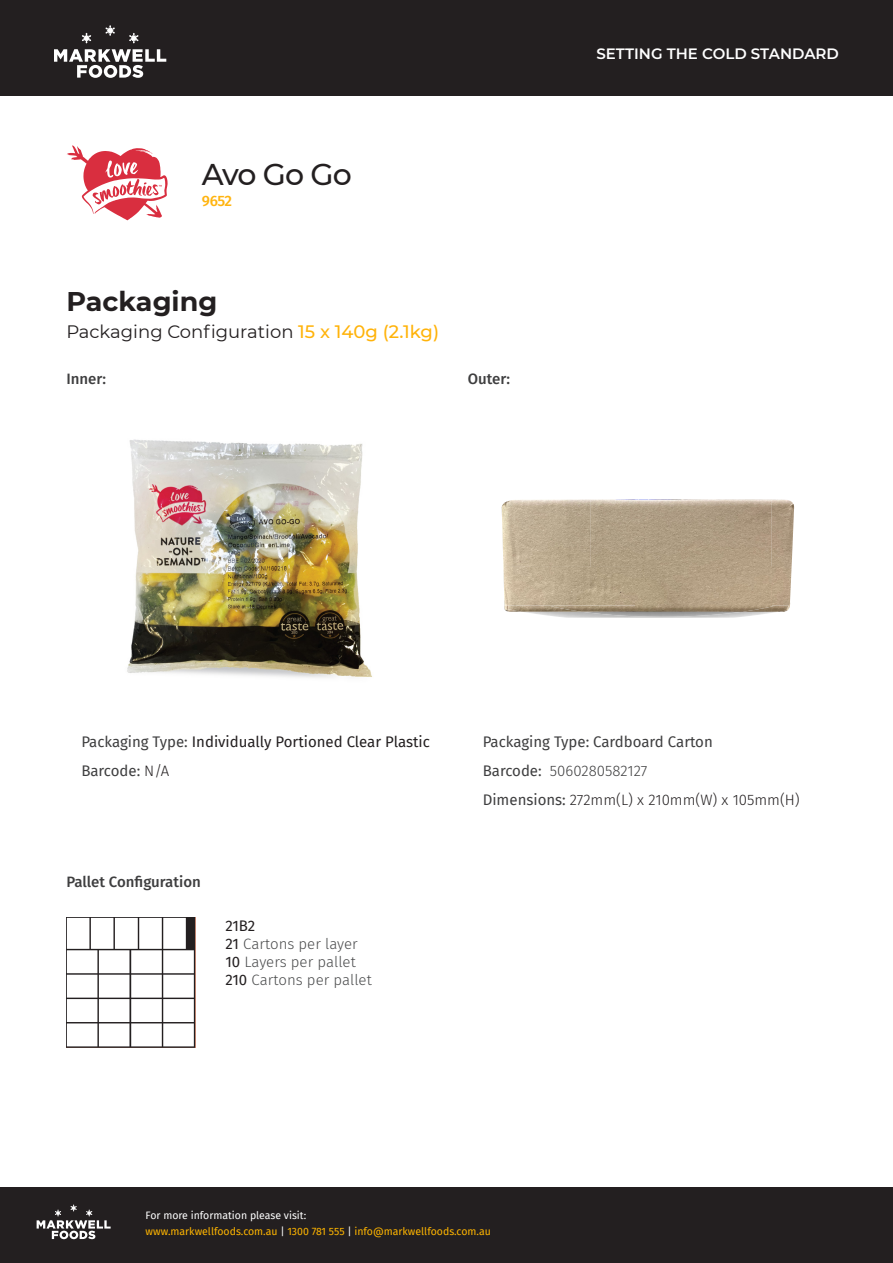
<style>
.page{position:relative;width:893px;height:1263px;background:#fff}
.page>*{position:absolute;margin:0;border:0;box-sizing:border-box;transform-origin:0 0}
.t1{font:500 30px "Montserrat";letter-spacing:-.04em;color:#231f20}
.t2{font:700 27px "Montserrat";color:#231f20}
.t3{font:18px "Montserrat";color:#231f20}
.t4{font:300 15px/18px "Fira Sans";color:#4b4c4d}
.t5{font:15px "Fira Sans";color:#231f20}
.t6{font:15px "Fira Sans";color:#3e3e3f}
.t7{font:300 15px "Fira Sans";color:#231f20}
.t8{font:500 15px "Fira Sans";color:#3e3e3f}
.t9{font:600 15px "Montserrat";color:#fff}
.t10{font:300 15px "Fira Sans";color:#3e3e3f}
.t11{font:500 15px "Fira Sans";color:#ffb40f}
.t12{font:10.5px/16.5px "Fira Sans";color:#ffb500}
.s1{font-weight:500;color:#ffb30a}
.s2{color:#3e3e3f}
.s3{font-weight:300;color:#231f20}
.s4{font-weight:400;color:#231f20}
.s5{font-weight:400}
.s6{font-weight:400;color:#3e3e3f}
.s7{color:#fff}
</style>
<div class="page">
<div style="left:0;top:1187px;width:893px;height:76px;background:#231f20"></div>
<svg style="left:37px;top:1204px;width:74px;height:35px"></svg>
<div style="left:0;top:0;width:893px;height:95px;background:#231f20"></div>
<svg style="left:54px;top:49px;width:112px;height:29px"></svg>
<svg style="left:82px;top:33px;width:9px;height:10px"></svg>
<svg style="left:106px;top:25px;width:9px;height:11px"></svg>
<svg style="left:129px;top:33px;width:9px;height:10px"></svg>
<svg style="left:67px;top:145px;width:101px;height:75px"></svg>
<img style="left:66px;top:917px;width:129px;height:130px">
<img style="left:502px;top:500px;width:269px;height:67px">
<img style="left:771px;top:500px;width:23px;height:110px">
<img style="left:503px;top:567px;width:133px;height:38px">
<img style="left:636px;top:567px;width:136px;height:38px">
<img style="left:504px;top:605px;width:284px;height:7px">
<img style="left:549px;top:605px;width:227px;height:7px">
<img style="left:127px;top:439px;width:245px;height:239px">
<p class="t1" style="left:202px;top:153px;width:151px">Avo Go Go</p>
<p class="t11" style="left:202px;top:188px;width:32px">9652</p>
<p class="t2" style="left:66px;top:282px;width:153px">Packaging</p>
<p class="t3" style="left:66px;top:320px;width:374px">Packaging Configuration <span class="s1">15 x 140g (2.1kg)</span></p>
<p class="t8" style="left:66px;top:367px;width:41px">Inner:</p>
<p class="t8" style="left:468px;top:367px;width:44px">Outer:</p>
<p class="t9" style="left:596px;top:43px;width:244px">SETTING THE COLD STANDARD</p>
<p class="t5" style="left:81px;top:731px;width:350px"><span class="s2">Packaging Type:</span> Individually Portioned Clear Plastic</p>
<p class="t6" style="left:81px;top:760px;width:89px">Barcode: <span class="s3">N/A</span></p>
<p class="t8" style="left:66px;top:870px;width:136px">Pallet Configuration</p>
<p class="t4" style="left:225px;top:917px;width:148px"><span class="s4">21B2<br>21</span> Cartons per layer<br><span class="s4">10</span> Layers per pallet<br><span class="s4">210</span> Cartons per pallet</p>
<p class="t6" style="left:483px;top:731px;width:232px">Packaging Type: Cardboard Carton</p>
<p class="t10" style="left:483px;top:760px;width:166px"><span class="s5">Barcode:</span> 5060280582127</p>
<p class="t7" style="left:483px;top:789px;width:319px"><span class="s6">Dimensions:</span> 272mm(L) x 210mm(W) x 105mm(H)</p>
<p class="t12" style="left:146px;top:1206px;width:347px"><span class="s7">For more information please visit:<br></span>www.markwellfoods.com.au <span class="s7">|</span> 1300 781 555 <span class="s7">|</span> info@markwellfoods.com.au</p>
</div>
